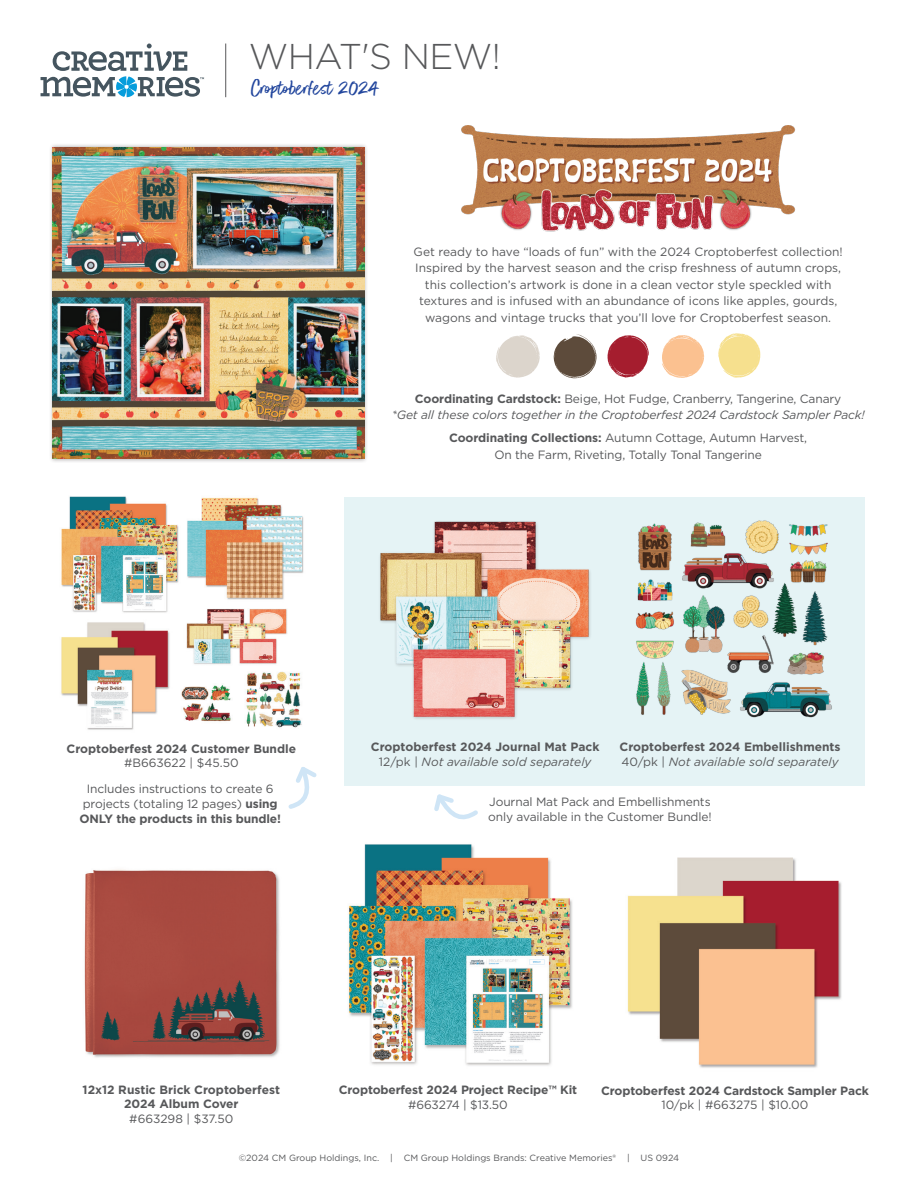
<style>
.page{position:relative;width:918px;height:1188px;background:#fff}
.page>*{position:absolute;margin:0;border:0;box-sizing:border-box;transform-origin:0 0}
.t1{font:300 35.85px "Gotham";letter-spacing:-.015em;color:#57585a}
.t2{font:24px "Better Times";color:#22469d}
.t3{font:12px/16.5px "Gotham";color:#57585a;text-align:center}
.t4{font:700 12px/14.4px "Gotham";letter-spacing:-.01em;color:#57585a;text-align:center}
.t5{font:italic 12px/16.5px "Gotham";letter-spacing:-.01em;color:#57585a;text-align:center}
.t6{font:9px "Gotham";color:#57585a}
.s1{font-weight:700;font-style:normal}
.s2{font-style:normal}
.s3{font-weight:700}
.s4{font-weight:400}
.s5{font-weight:400;font-style:italic}
</style>
<div class="page">
<svg style="left:41px;top:44px;width:163px;height:53px"></svg>
<hr style="left:225px;top:44px;width:1px;height:53px;background:#57585a">
<img style="left:84px;top:869px;width:196px;height:189px">
<img style="left:627px;top:857px;width:215px;height:211px">
<img style="left:348px;top:844px;width:224px;height:222px">
<div style="left:49px;top:143px;width:320px;height:320px;background:#231f20;opacity:.35"></div>
<img style="left:53px;top:147px;width:311px;height:312px">
<svg style="left:607px;top:335px;width:42px;height:43px"></svg>
<svg style="left:662px;top:335px;width:42px;height:43px"></svg>
<svg style="left:496px;top:335px;width:44px;height:43px"></svg>
<svg style="left:554px;top:334px;width:43px;height:44px"></svg>
<svg style="left:718px;top:333px;width:42px;height:45px"></svg>
<img style="left:461px;top:126px;width:335px;height:106px">
<img style="left:61px;top:496px;width:243px;height:234px">
<svg style="left:288px;top:767px;width:29px;height:42px"></svg>
<div style="left:345px;top:498px;width:520px;height:288px;background:#e5f3f5"></div>
<img style="left:362px;top:497px;width:247px;height:222px">
<img style="left:635px;top:520px;width:197px;height:198px">
<svg style="left:434px;top:794px;width:44px;height:26px"></svg>
<p class="t1" style="left:249px;top:34px;width:254px">WHAT'S NEW!</p>
<p class="t2" style="left:250px;top:75px;width:129px">Croptoberfest 2024</p>
<p class="t3" style="left:414px;top:243px;width:431px">Get ready to have “loads of fun” with the 2024 Croptoberfest collection!<br>Inspired by the harvest season and the crisp freshness of autumn crops, this collection’s artwork is done in a clean vector style speckled with textures and is infused with an abundance of icons like apples, gourds, wagons and vintage trucks that you’ll love for Croptoberfest season.</p>
<p class="t5" style="left:392px;top:390px;width:475px"><span class="s1">Coordinating Cardstock:</span> <span class="s2">Beige, Hot Fudge, Cranberry, Tangerine, Canary<br></span>*Get all these colors together in the Croptoberfest 2024 Cardstock Sampler Pack!</p>
<p class="t3" style="left:449px;top:430px;width:360px"><span class="s3">Coordinating Collections:</span> Autumn Cottage, Autumn Harvest,<br>On the Farm, Riveting, Totally Tonal Tangerine</p>
<p class="t4" style="left:67px;top:741px;width:231px">Croptoberfest 2024 Customer Bundle <span class="s4">#B663622 | $45.50</span></p>
<p class="t3" style="left:79px;top:781px;width:203px;line-height:15px">Includes instructions to create 6 projects (totaling 12 pages) <span class="s3">using<br>ONLY the products in this bundle!</span></p>
<p class="t4" style="left:371px;top:740px;width:230px">Croptoberfest 2024 Journal Mat Pack<br><span class="s4">12/pk |</span> <span class="s5">Not available sold separately</span></p>
<p class="t4" style="left:620px;top:740px;width:223px;text-align:left">Croptoberfest 2024 Embellishments<br><span class="s4">40/pk |</span> <span class="s5">Not available sold separately</span></p>
<p class="t3" style="left:488px;top:794px;width:225px;line-height:15px;text-align:left">Journal Mat Pack and Embellishments only available in the Customer Bundle!</p>
<p class="t4" style="left:83px;top:1082px;width:199px">12x12 Rustic Brick Croptoberfest<br>2024 Album Cover<br><span class="s4">#663298 | $37.50</span></p>
<p class="t4" style="left:601px;top:1083px;width:269px">Croptoberfest 2024 Cardstock Sampler Pack<br><span class="s4">10/pk | #663275 | $10.00</span></p>
<p class="t4" style="left:339px;top:1083px;width:240px">Croptoberfest 2024 Project Recipe™ Kit <span class="s4">#663274 | $13.50</span></p>
<p class="t6" style="left:239px;top:1152px;width:442px">©2024 CM Group Holdings, Inc. | CM Group Holdings Brands: Creative Memories® | US 0924</p>
</div>
